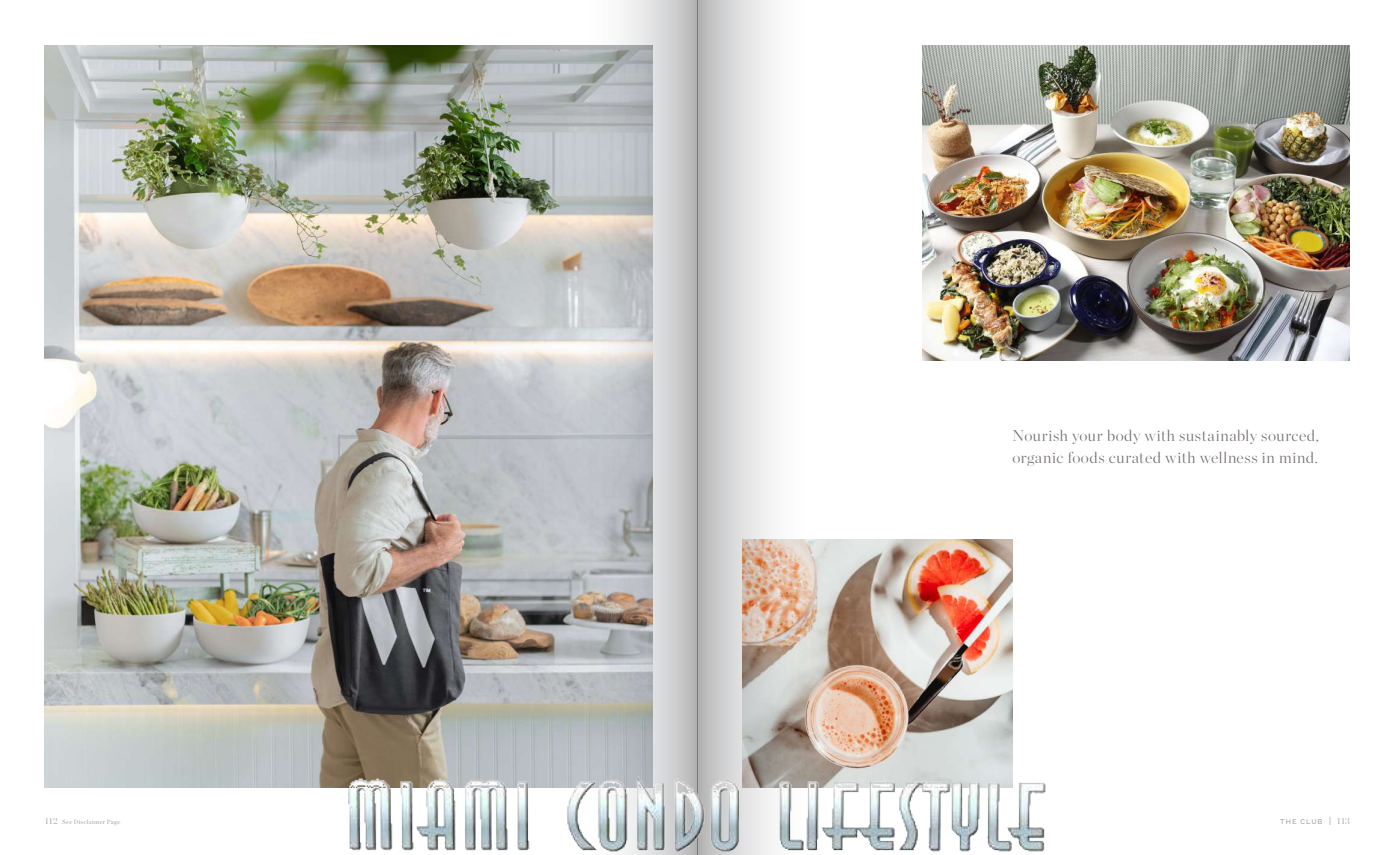
<style>
.page{position:relative;width:1395px;height:855px;background:#fff}
.page>*{position:absolute;margin:0;border:0;box-sizing:border-box;transform-origin:0 0}
.t1{font:200 15.62px/22.2px "Chronicle Display";letter-spacing:.03em;color:#736e6c}
.t2{font:300 8.75px "Styrene B";color:#8e949e}
.t3{font:200 8.75px "Chronicle Display";color:#8e949e}
.t4{font:300 6.25px "Chronicle Display";letter-spacing:.055em;color:#8e949e}
.s1{font-weight:200;font-size:8.75px}
.s2{font-family:"Styrene B";font-weight:300}
</style>
<div class="page">
<img style="left:44px;top:45px;width:440px;height:743px">
<img style="left:911px;top:539px;width:101px;height:237px">
<img style="left:922px;top:45px;width:428px;height:316px">
<svg style="left:698px;top:0;width:213px;height:855px"></svg>
<svg style="left:484px;top:0;width:214px;height:855px;background:#bfc1c2"></svg>
<img style="left:349px;top:776px;width:697px;height:77px">
<p class="t1" style="left:1013px;top:423px;width:308px">Nourish your body with sustainably sourced, organic foods curated with wellness in mind.</p>
<p class="t4" style="left:45px;top:817px;width:77px"><span class="s1">112</span> See Disclaimer Page</p>
<p class="t2" style="left:1280px;top:813px;width:7px">THE</p>
<p class="t2" style="left:1300px;top:813px;width:7px">CLU</p>
<p class="t3" style="left:1317px;top:814px;width:34px"><span class="s2">B |</span> 113</p>
</div>
